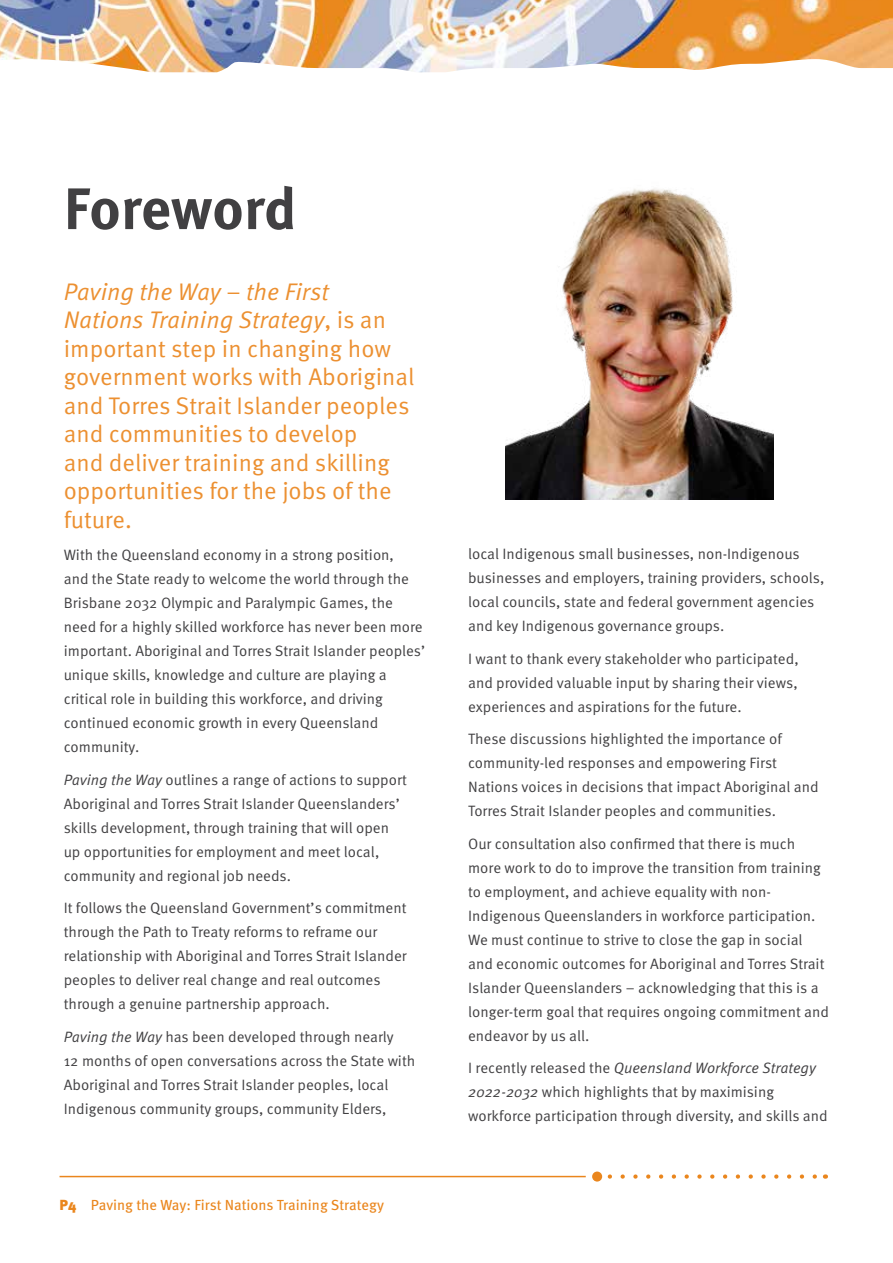
<style>
.page{position:relative;width:893px;height:1263px;background:#fff}
.page>*{position:absolute;margin:0;border:0;box-sizing:border-box;transform-origin:0 0}
.heading_large_rough{font:700 58.5px "Meta Pro";letter-spacing:-.005em;color:#414042}
.New_Subhead{font:24px/28.5px "Meta Pro Norm";color:#ec9031}
.Body{font:15px/24px "Meta Pro Norm";color:#414042}
.t1{font:14.7px "Meta Pro";color:#ea861d}
.s1{font-family:"Meta Pro Norm Ita"}
.s2{font-weight:900}
</style>
<div class="page">
<hr style="left:60px;top:1176px;width:526px;height:1px;background:#ea861d">
<svg style="left:610px;top:1174px;width:207px;height:5px"></svg>
<div style="left:592px;top:1171px;width:10px;height:10px;background:#ea861d;border-radius:50%"></div>
<img style="left:0;top:0;width:892px;height:72px">
<svg style="left:892px;top:0;width:1px;height:68px"></svg>
<img style="left:505px;top:188px;width:268px;height:311px">
<p class="heading_large_rough" style="left:64px;top:163px;width:234px">Foreword</p>
<p class="New_Subhead" style="left:64px;top:276px;width:352px"><span class="s1">Paving the Way</span> – <span class="s1">the First<br>Nations Training Strategy</span>, is an important step in changing how government works with Aboriginal and Torres Strait Islander peoples and communities to develop<br>and deliver training and skilling opportunities for the jobs of the future.</p>
<p class="Body" style="left:64px;top:542px;width:363px">With the Queensland economy in a strong position,<br>and the State ready to welcome the world through the Brisbane 2032 Olympic and Paralympic Games, the need for a highly skilled workforce has never been more important. Aboriginal and Torres Strait Islander peoples’ unique skills, knowledge and culture are playing a critical role in building this workforce, and driving continued economic growth in every Queensland community.</p>
<p class="Body" style="left:64px;top:767px;width:345px"><span class="s1">Paving the Way</span> outlines a range of actions to support Aboriginal and Torres Strait Islander Queenslanders’ skills development, through training that will open up opportunities for employment and meet local, community and regional job needs.</p>
<p class="Body" style="left:64px;top:895px;width:344px">It follows the Queensland Government’s commitment through the Path to Treaty reforms to reframe our relationship with Aboriginal and Torres Strait Islander peoples to deliver real change and real outcomes through a genuine partnership approach.</p>
<p class="Body" style="left:64px;top:1024px;width:353px"><span class="s1">Paving the Way</span> has been developed through nearly<br>12 months of open conversations across the State with Aboriginal and Torres Strait Islander peoples, local Indigenous community groups, community Elders,</p>
<p class="t1" style="left:60px;top:1194px;width:326px"><span class="s2">P4</span> Paving the Way: First Nations Training Strategy</p>
<p class="Body" style="left:468px;top:541px;width:358px">local Indigenous small businesses, non-Indigenous businesses and employers, training providers, schools, local councils, state and federal government agencies and key Indigenous governance groups.</p>
<p class="Body" style="left:468px;top:646px;width:332px;text-align:justify">I want to thank every stakeholder who participated, and provided valuable input by sharing their views, experiences and aspirations for the future.</p>
<p class="Body" style="left:468px;top:726px;width:352px">These discussions highlighted the importance of community-led responses and empowering First Nations voices in decisions that impact Aboriginal and Torres Strait Islander peoples and communities.</p>
<p class="Body" style="left:468px;top:831px;width:362px">Our consultation also confirmed that there is much more work to do to improve the transition from training to employment, and achieve equality with non-Indigenous Queenslanders in workforce participation.<br>We must continue to strive to close the gap in social and economic outcomes for Aboriginal and Torres Strait Islander Queenslanders – acknowledging that this is a longer-term goal that requires ongoing commitment and endeavor by us all.</p>
<p class="Body" style="left:468px;top:1055px;width:361px">I recently released the <span class="s1">Queensland Workforce Strategy<br>2022-2032</span> which highlights that by maximising workforce participation through diversity, and skills and</p>
</div>
